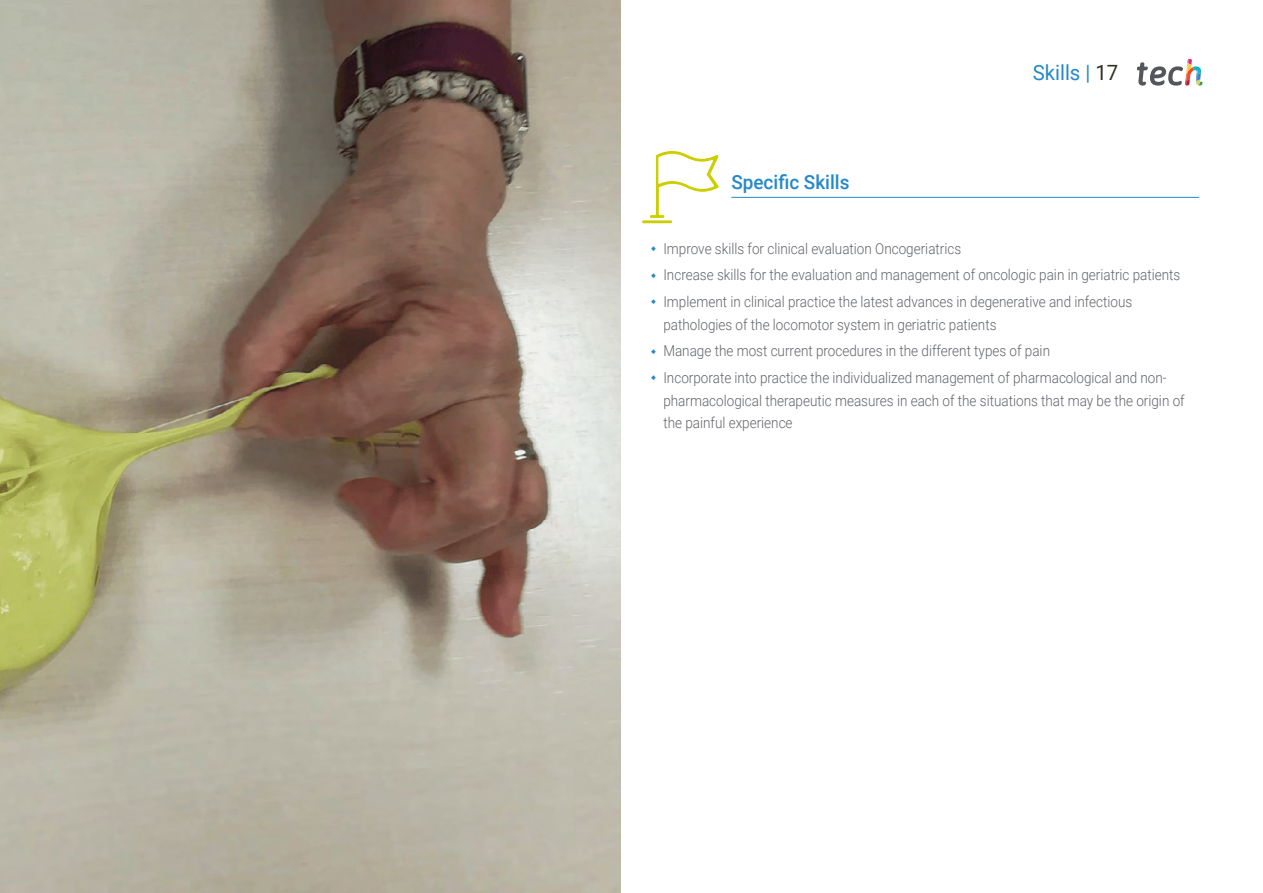
<style>
.page{position:relative;width:1263px;height:893px;background:#fff}
.page>*{position:absolute;margin:0;border:0;box-sizing:border-box;transform-origin:0 0}
.t1{font:21px "Roboto";color:#2488c9}
.t2{font:500 19.5px "Roboto";color:#2488c9}
.t3{font:300 15px/26.7px "Roboto";color:#61646a;scale:.9 1}
.s1{color:#312e20}
</style>
<div class="page">
<img style="left:0;top:0;width:621px;height:893px">
<hr style="left:731px;top:197px;width:468px;height:1px;background:#2488c9">
<hr style="left:642px;top:220px;width:30px;height:3px;background:#cdce00">
<svg style="left:650px;top:151px;width:69px;height:67px"></svg>
<svg style="left:1137px;top:59px;width:65px;height:27px"></svg>
<h2 class="t2" style="left:731px;top:168px;width:120px">Specific Skills</h2>
<h1 class="t1" style="left:1033px;top:57px;width:87px">Skills | <span class="s1">17</span></h1>
<p class="t3" style="left:663px;top:234px;width:576px">Improve skills for clinical evaluation Oncogeriatrics<br>Increase skills for the evaluation and management of oncologic pain in geriatric patients<br>Implement in clinical practice the latest advances in degenerative and infectious</p>
<p class="t3" style="left:663px;top:310px;width:561px">pathologies of the locomotor system in geriatric patients<br>Manage the most current procedures in the different types of pain<br>Incorporate into practice the individualized management of pharmacological and non-</p>
<p class="t3" style="left:663px;top:388px;width:581px;line-height:22.5px">pharmacological therapeutic measures in each of the situations that may be the origin of the painful experience</p>
</div>
